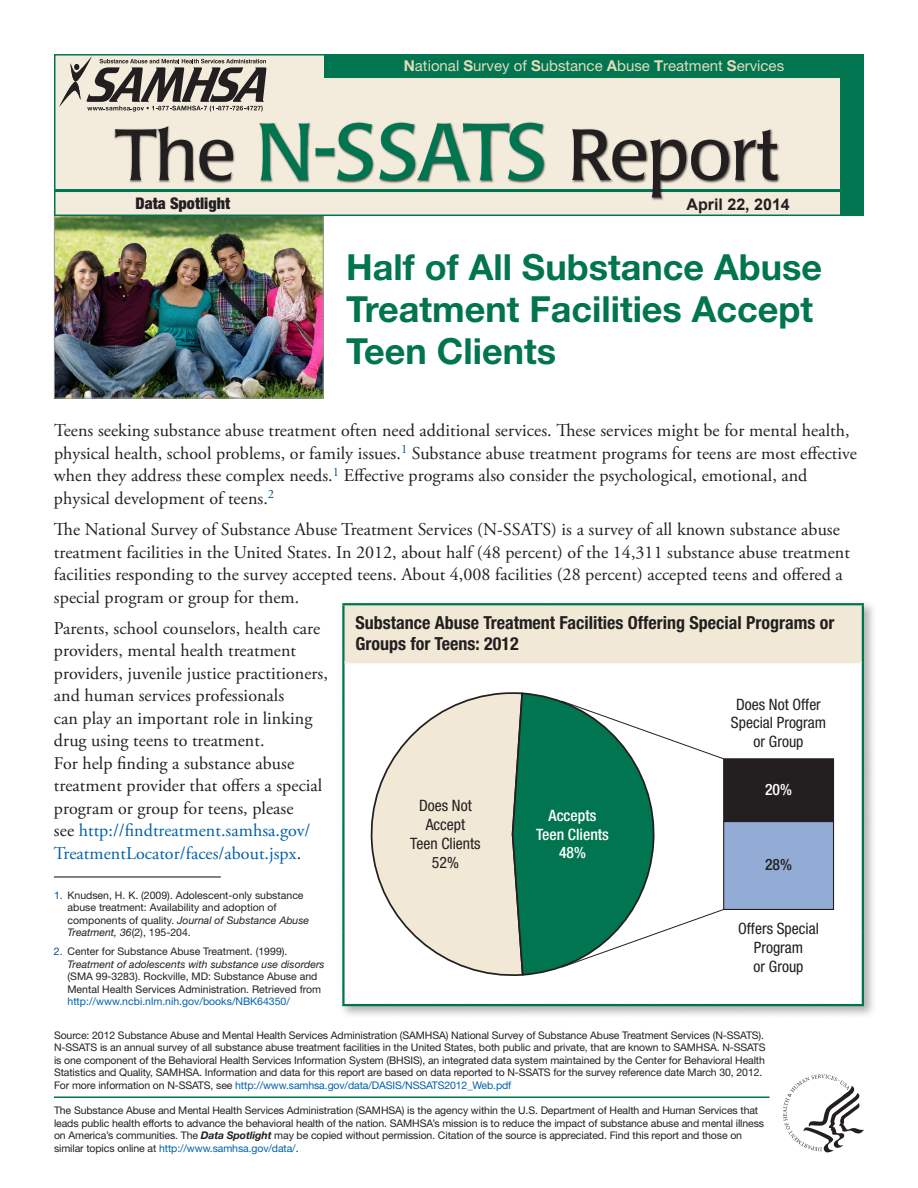
<style>
.page{position:relative;width:918px;height:1188px;background:#fff}
.page>*{position:absolute;margin:0;border:0;box-sizing:border-box;transform-origin:0 0}
.t1{font:71.25px "Poppl Laudatio";letter-spacing:-.01em;color:#231f20}
.t2{font:700 36px/42px "Helvetica Neue LT Std";color:#00754f}
.t3{font:18px/22.5px "Adobe Garamond Pro";letter-spacing:.005em;color:#231f20}
.t4{font:700 condensed 18px/21px "Helvetica Neue LT Std";color:#231f20}
.t5{font:900 condensed 16.05px "Helvetica Neue LT Std";color:#231f20}
.t6{font:700 16.05px "Arial";color:#231f20}
.t7{font:condensed 15.75px/18.9px "Helvetica Neue LT Std";color:#231f20;text-align:center}
.t8{font:500 condensed 15.75px/18.9px "Helvetica Neue LT Std";color:#fff;text-align:center}
.t9{font:500 condensed 15.75px "Helvetica Neue LT Std";color:#231f20}
.t10{font:15px "Helvetica Neue LT Std";color:#e6dabe}
.t11{font:10.5px/12.6px "Helvetica Neue LT Std";letter-spacing:-.01em;color:#231f20}
.s1{font-weight:700}
.s2{font-size:79.5px;color:#00754f}
.s3{color:#0161aa}
.s4{color:#005288}
.s5{font-style:italic}
.s6{font-weight:700;font-style:italic}
</style>
<div class="page">
<img style="left:56px;top:216px;width:266px;height:181px">
<div style="left:54px;top:211px;width:270px;height:188px;border:1px solid #939598"></div>
<hr style="left:54px;top:876px;width:167px;height:2px;background:#231f20">
<svg style="left:54px;top:54px;width:270px;height:162px;background:#dce1cf"></svg>
<hr style="left:55px;top:189px;width:808px;height:3px;background:#00754f">
<svg style="left:324px;top:54px;width:540px;height:162px;background:#94bda5"></svg>
<svg style="left:59px;top:56px;width:207px;height:56px;background:#a49e94"></svg>
<img style="left:113px;top:110px;width:670px;height:94px">
<div style="left:339px;top:600px;width:538px;height:419px;background:#231f20;opacity:.35"></div>
<div style="left:343px;top:604px;width:520px;height:58px;background:#f1e8d5"></div>
<svg style="left:345px;top:663px;width:517px;height:341px"></svg>
<hr style="left:342px;top:603px;width:522px;height:2px;background:#00754f">
<hr style="left:342px;top:605px;width:3px;height:57px;background:#00754f">
<hr style="left:862px;top:605px;width:2px;height:57px;background:#00754f">
<hr style="left:342px;top:662px;width:3px;height:270px;background:#00754f">
<hr style="left:862px;top:662px;width:2px;height:270px;background:#00754f">
<hr style="left:342px;top:932px;width:3px;height:72px;background:#00754f">
<hr style="left:862px;top:932px;width:2px;height:72px;background:#00754f">
<hr style="left:342px;top:1004px;width:522px;height:2px;background:#00754f">
<hr style="left:345px;top:661px;width:517px;height:2px;background:#f1e8d5">
<hr style="left:54px;top:1096px;width:716px;height:2px;background:#00754f">
<div style="left:724px;top:759px;width:110px;height:63px;background:#231f20"></div>
<div style="left:723px;top:758px;width:111px;height:64px;border:1px solid #231f20"></div>
<div style="left:724px;top:822px;width:110px;height:87px;background:#93acd6"></div>
<div style="left:723px;top:821px;width:111px;height:89px;border:1px solid #231f20"></div>
<svg style="left:371px;top:692px;width:354px;height:284px"></svg>
<svg style="left:783px;top:1074px;width:81px;height:78px"></svg>
<h3 class="t10" style="left:404px;top:57px;width:382px"><span class="s1">N</span>ational <span class="s1">S</span>urvey of <span class="s1">S</span>ubstance <span class="s1">A</span>buse <span class="s1">T</span>reatment <span class="s1">S</span>ervices</h3>
<h1 class="t1" style="left:115px;top:115px;width:665px">The <span class="s2">N-SSATS</span> Report</h1>
<h3 class="t5" style="left:136px;top:194px;width:96px">Data Spotlight</h3>
<h3 class="t6" style="left:686px;top:194px;width:105px">April 22, 2014</h3>
<h1 class="t2" style="left:346px;top:246px;width:477px">Half of All Substance Abuse<br>Treatment Facilities Accept<br>Teen Clients</h1>
<p class="t3" style="left:54px;top:420px;width:805px">Teens seeking substance abuse treatment often need additional services. These services might be for mental health, physical health, school problems, or family issues.<sup>1</sup> Substance abuse treatment programs for teens are most effective when they address these complex needs.<sup>1</sup> Effective programs also consider the psychological, emotional, and physical development of teens.<sup>2</sup></p>
<p class="t3" style="left:54px;top:519px;width:797px">The National Survey of Substance Abuse Treatment Services (N-SSATS) is a survey of all known substance abuse treatment facilities in the United States. In 2012, about half (48 percent) of the 14,311 substance abuse treatment facilities responding to the survey accepted teens. About 4,008 facilities (28 percent) accepted teens and offered a special program or group for them.</p>
<p class="t3" style="left:54px;top:618px;width:275px">Parents, school counselors, health care providers, mental health treatment providers, juvenile justice practitioners, and human services professionals<br>can play an important role in linking drug using teens to treatment.<br>For help finding a substance abuse treatment provider that offers a special program or group for teens, please<br>see <span class="s3">http://findtreatment.samhsa.gov/ TreatmentLocator/faces/about.jspx</span>.</p>
<p class="t4" style="left:355px;top:612px;width:480px">Substance Abuse Treatment Facilities Offering Special Programs or<br>Groups for Teens: 2012</p>
<h3 class="t7" style="left:731px;top:694px;width:97px">Does Not Offer<br>Special Program or Group</h3>
<h3 class="t8" style="left:765px;top:780px;width:28px">20%</h3>
<h3 class="t7" style="left:410px;top:796px;width:72px">Does Not<br>Accept<br>Teen Clients<br>52%</h3>
<h3 class="t8" style="left:536px;top:805px;width:74px">Accepts<br>Teen Clients<br>48%</h3>
<h3 class="t9" style="left:765px;top:855px;width:28px">28%</h3>
<p class="t11" style="left:68px;top:888px;width:243px;text-indent:-14px"><span class="s4">1.</span> Knudsen, H. K. (2009). Adolescent-only substance abuse treatment: Availability and adoption of components of quality. <span class="s5">Journal of Substance Abuse Treatment, 36</span>(2), 195-204.</p>
<p class="t11" style="left:68px;top:945px;width:259px;text-indent:-14px"><span class="s4">2.</span> Center for Substance Abuse Treatment. (1999).<br><span class="s5">Treatment of adolescents with substance use disorders </span>(SMA 99-3283). Rockville, MD: Substance Abuse and Mental Health Services Administration. Retrieved from <span class="s3">http://www.ncbi.nlm.nih.gov/books/NBK64350/</span></p>
<p class="t11" style="left:54px;top:1028px;width:713px">Source: 2012 Substance Abuse and Mental Health Services Administration (SAMHSA) National Survey of Substance Abuse Treatment Services (N-SSATS).<br>N-SSATS is an annual survey of all substance abuse treatment facilities in the United States, both public and private, that are known to SAMHSA. N-SSATS is one component of the Behavioral Health Services Information System (BHSIS), an integrated data system maintained by the Center for Behavioral Health Statistics and Quality, SAMHSA. Information and data for this report are based on data reported to N-SSATS for the survey reference date March 30, 2012.<br>For more information on N-SSATS, see <span class="s3">http://www.samhsa.gov/data/DASIS/NSSATS2012_Web.pdf</span></p>
<p class="t11" style="left:54px;top:1104px;width:712px">The Substance Abuse and Mental Health Services Administration (SAMHSA) is the agency within the U.S. Department of Health and Human Services that leads public health efforts to advance the behavioral health of the nation. SAMHSA’s mission is to reduce the impact of substance abuse and mental illness on America’s communities. The <span class="s6">Data Spotlight</span> may be copied without permission. Citation of the source is appreciated. Find this report and those on similar topics online at <span class="s3">http://www.samhsa.gov/data/</span>.</p>
<h3 class="t7" style="left:738px;top:919px;width:82px">Offers Special<br>Program<br>or Group</h3>
</div>
